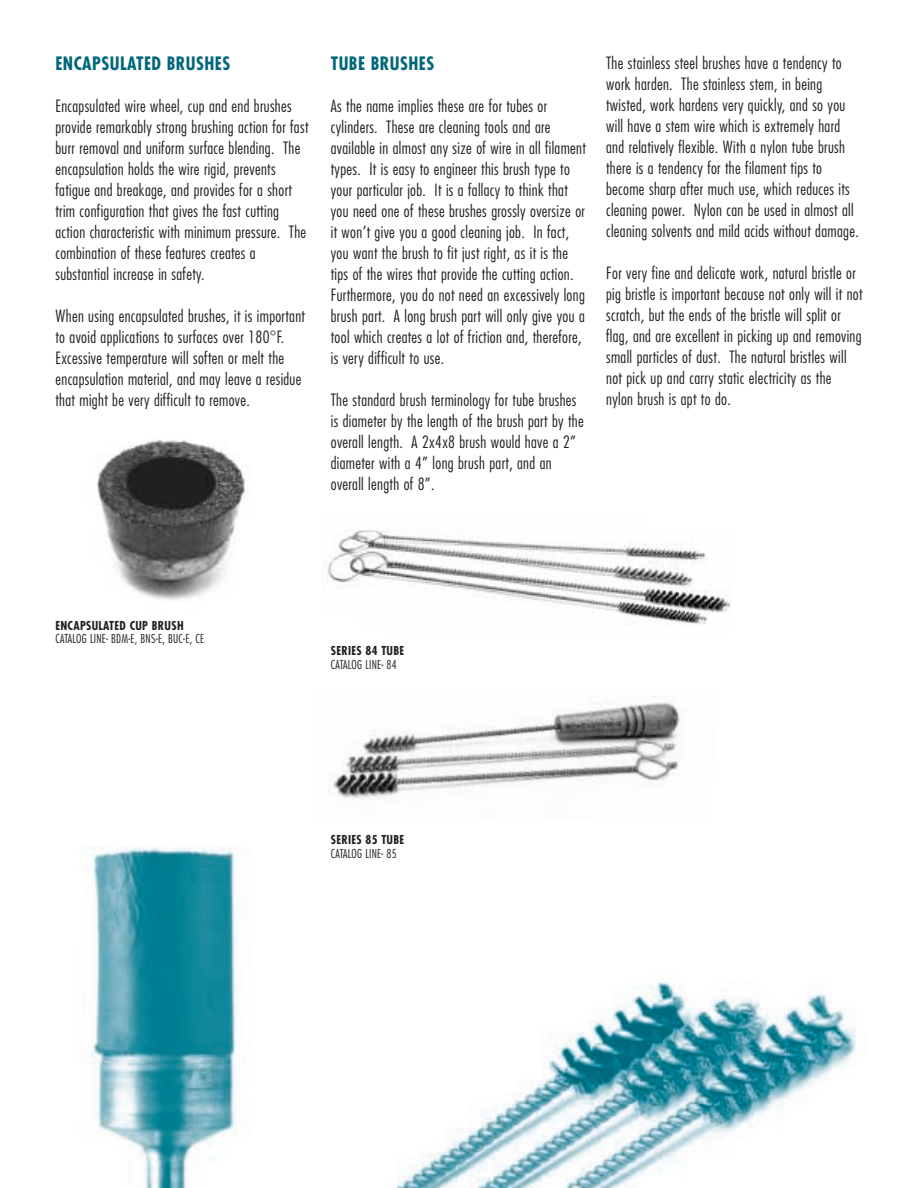
<style>
.page{position:relative;width:918px;height:1188px;background:#fff}
.page>*{position:absolute;margin:0;border:0;box-sizing:border-box;transform-origin:0 0}
.t1{font:700 condensed 18px "Futura";letter-spacing:.025em;color:#00677a}
.t2{font:300 condensed 16.5px/21px "Futura";letter-spacing:.02em;color:#231f20}
.t3{font:300 condensed 12px "Futura";letter-spacing:.02em;color:#231f20}
.t4{font:700 condensed 12px "Futura";letter-spacing:.025em;color:#231f20}
</style>
<div class="page">
<img style="left:90px;top:847px;width:147px;height:340px">
<img style="left:397px;top:982px;width:459px;height:205px">
<img style="left:96px;top:439px;width:150px;height:161px">
<img style="left:322px;top:529px;width:409px;height:96px">
<img style="left:331px;top:702px;width:350px;height:97px">
<p class="t1" style="left:56px;top:55px;width:176px">ENCAPSULATED BRUSHES</p>
<p class="t2" style="left:56px;top:97px;width:254px">Encapsulated wire wheel, cup and end brushes provide remarkably strong brushing action for fast burr removal and uniform surface blending. The encapsulation holds the wire rigid, prevents fatigue and breakage, and provides for a short trim configuration that gives the fast cutting action characteristic with minimum pressure. The combination of these features creates a substantial increase in safety.</p>
<p class="t2" style="left:56px;top:307px;width:251px">When using encapsulated brushes, it is important to avoid applications to surfaces over 180°F.<br>Excessive temperature will soften or melt the encapsulation material, and may leave a residue that might be very difficult to remove.</p>
<p class="t1" style="left:331px;top:55px;width:105px">TUBE BRUSHES</p>
<p class="t2" style="left:331px;top:97px;width:257px">As the name implies these are for tubes or cylinders. These are cleaning tools and are available in almost any size of wire in all filament types. It is easy to engineer this brush type to your particular job. It is a fallacy to think that you need one of these brushes grossly oversize or it won’t give you a good cleaning job. In fact, you want the brush to fit just right, as it is the tips of the wires that provide the cutting action.<br>Furthermore, you do not need an excessively long brush part. A long brush part will only give you a tool which creates a lot of friction and, therefore, is very difficult to use.</p>
<p class="t2" style="left:331px;top:391px;width:254px">The standard brush terminology for tube brushes is diameter by the length of the brush part by the overall length. A 2x4x8 brush would have a 2” diameter with a 4” long brush part, and an overall length of 8”.</p>
<p class="t2" style="left:606px;top:53px;width:254px">The stainless steel brushes have a tendency to work harden. The stainless stem, in being twisted, work hardens very quickly, and so you will have a stem wire which is extremely hard and relatively flexible. With a nylon tube brush there is a tendency for the filament tips to become sharp after much use, which reduces its cleaning power. Nylon can be used in almost all cleaning solvents and mild acids without damage.</p>
<p class="t2" style="left:606px;top:263px;width:258px">For very fine and delicate work, natural bristle or pig bristle is important because not only will it not scratch, but the ends of the bristle will split or flag, and are excellent in picking up and removing small particles of dust. The natural bristles will not pick up and carry static electricity as the nylon brush is apt to do.</p>
<p class="t4" style="left:56px;top:620px;width:130px">ENCAPSULATED CUP BRUSH</p>
<p class="t3" style="left:56px;top:633px;width:150px">CATALOG LINE- BDM-E, BNS-E, BUC-E, CE</p>
<p class="t4" style="left:331px;top:645px;width:75px">SERIES 84 TUBE</p>
<p class="t3" style="left:331px;top:659px;width:67px">CATALOG LINE- 84</p>
<p class="t4" style="left:331px;top:834px;width:75px">SERIES 85 TUBE</p>
<p class="t3" style="left:331px;top:848px;width:67px">CATALOG LINE- 85</p>
</div>
